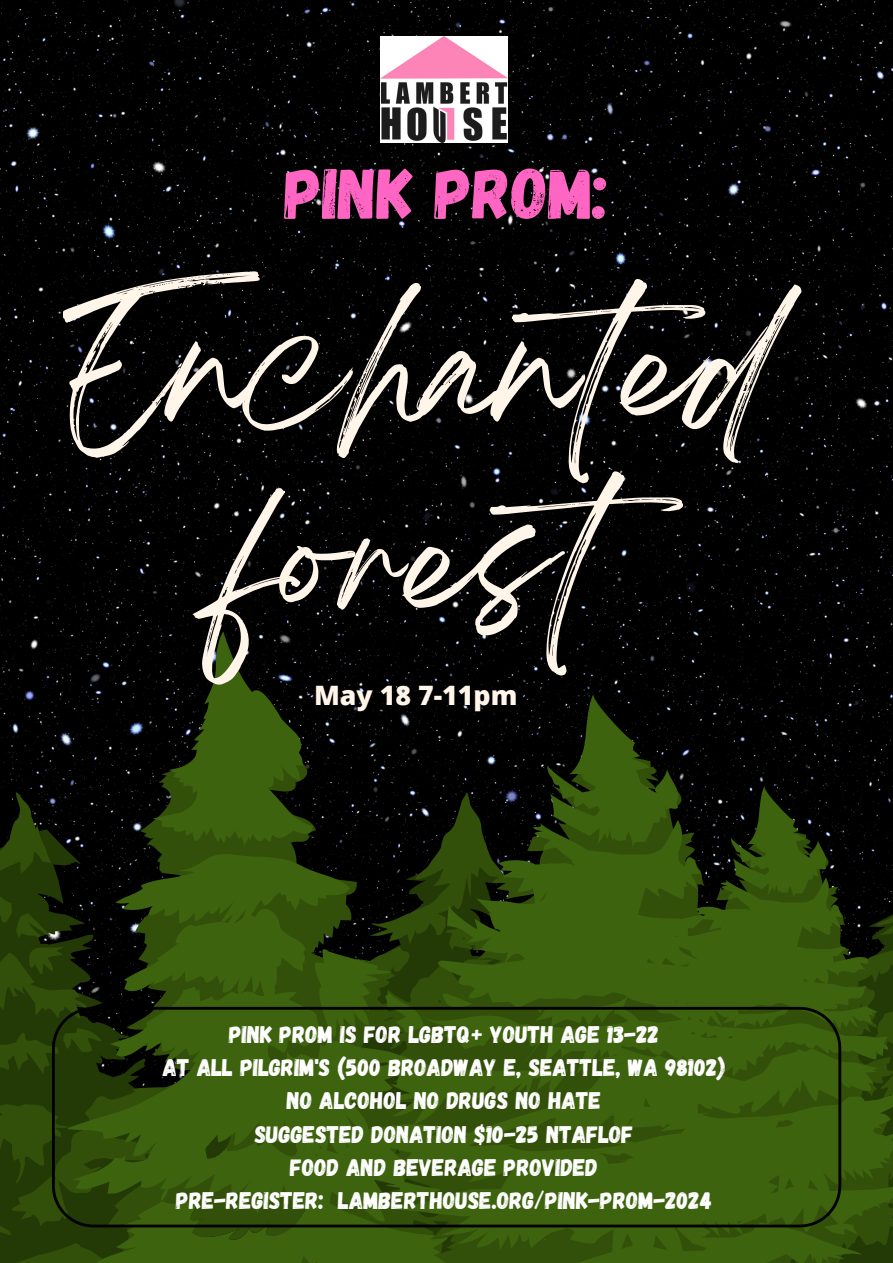
<style>
.page{position:relative;width:893px;height:1263px;background:#fff}
.page>*{position:absolute;margin:0;border:0;box-sizing:border-box;transform-origin:0 0}
.t1{font:137.77px/192.4px "Breathing";color:#fff5e9;text-align:right}
.t2{font:71.25px "Gagalin";color:#ff66c4}
.t3{font:800 26.7px "Open Sans";color:#fff5e9}
.t4{font:24px "Gagalin";color:#fff}
</style>
<div class="page">
<div style="left:0;top:0;width:893px;height:631px;background:#000"></div>
<svg style="left:0;top:631px;width:893px;height:632px;background:#1c2d07"></svg>
<svg style="left:366px;top:1227px;width:427px;height:36px;background:#385a0c"></svg>
<svg style="left:52px;top:1007px;width:789px;height:220px;background:#36570c"></svg>
<img style="left:380px;top:36px;width:128px;height:106px">
<p class="t2" style="left:285px;top:147px;width:325px">PINK PROM:</p>
<h2 class="t1" style="left:62px;top:310px;width:710px">Enchanted forest</h2>
<h1 class="t3" style="left:314px;top:676px;width:205px">May 18 7-11pm</h1>
<h3 class="t4" style="left:229px;top:1019px;width:431px">PINK PROM IS FOR LGBTQ+ YOUTH AGE 13-22</h3>
<p class="t4" style="left:163px;top:1052px;width:564px">AT ALL PILGRIM'S (500 BROADWAY E, SEATTLE, WA 98102)</p>
<p class="t4" style="left:287px;top:1085px;width:316px">NO ALCOHOL NO DRUGS NO HATE</p>
<p class="t4" style="left:255px;top:1118px;width:380px">SUGGESTED DONATION $10-25 NTAFLOF</p>
<p class="t4" style="left:290px;top:1152px;width:309px">FOOD AND BEVERAGE PROVIDED</p>
<p class="t4" style="left:176px;top:1185px;width:537px">PRE-REGISTER: LAMBERTHOUSE.ORG/PINK-PROM-2024</p>
</div>
